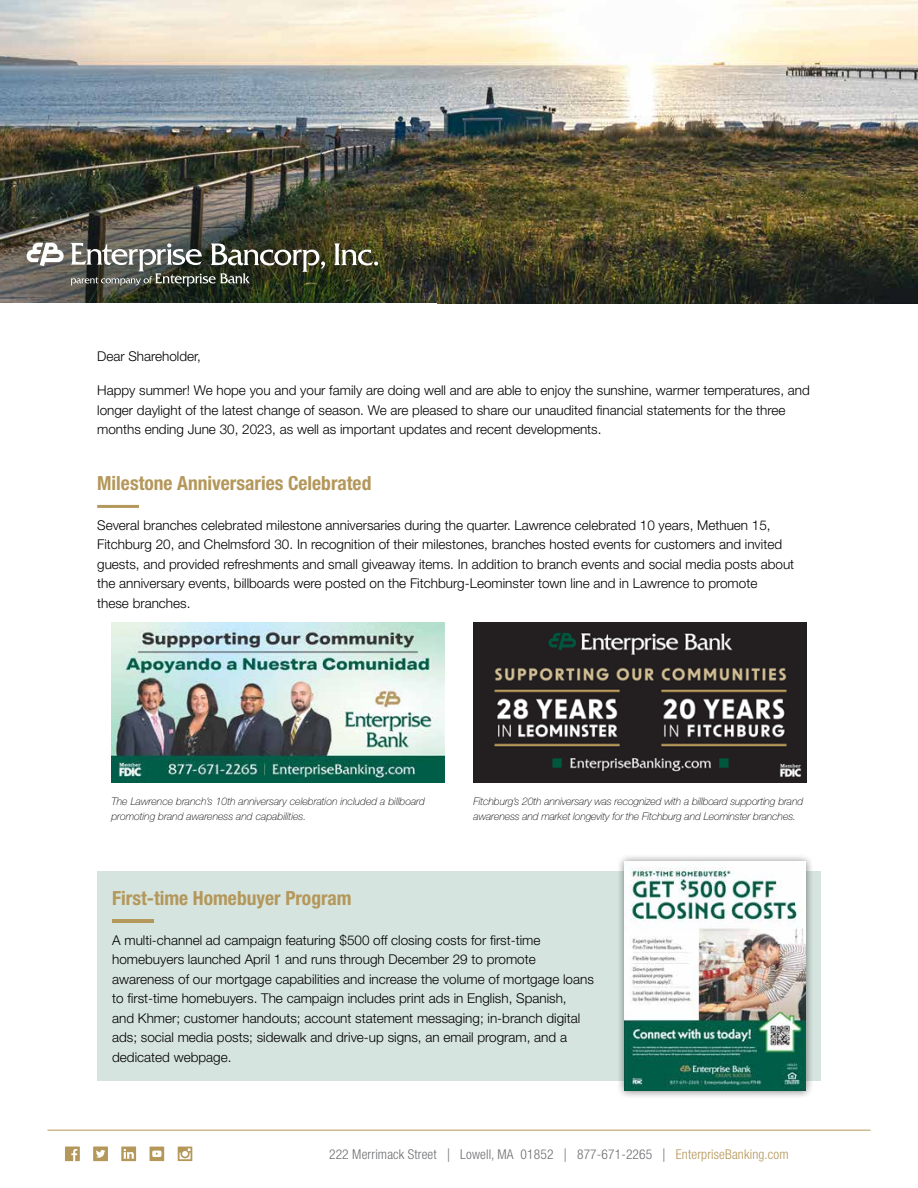
<style>
.page{position:relative;width:918px;height:1188px;background:#fff}
.page>*{position:absolute;margin:0;border:0;box-sizing:border-box;transform-origin:0 0}
.t1{font:700 condensed 19.5px "Helvetica Neue LT Std";color:#b4975a}
.t2{font:300 13.5px/19.5px "Helvetica Neue LT Std";color:#000}
.t3{font:300 condensed 13.5px "Helvetica Neue LT Std";letter-spacing:.01em;color:#6d6e71}
.t4{font:italic 100 10.5px/15px "Helvetica Neue LT Std";letter-spacing:-.01em;color:#000}
.s1{font-stretch:normal}
.s2{color:#b4975a}
</style>
<div class="page">
<img style="left:0;top:0;width:918px;height:303px">
<hr style="left:48px;top:1130px;width:822px;height:1px;background:#b4975a">
<img style="left:0;top:199px;width:437px;height:104px">
<svg style="left:27px;top:243px;width:37px;height:23px"></svg>
<svg style="left:334px;top:244px;width:44px;height:22px"></svg>
<svg style="left:71px;top:243px;width:254px;height:43px;background:#606358"></svg>
<svg style="left:65px;top:1147px;width:15px;height:14px"></svg>
<svg style="left:93px;top:1147px;width:15px;height:14px"></svg>
<svg style="left:121px;top:1147px;width:15px;height:14px"></svg>
<svg style="left:150px;top:1147px;width:14px;height:14px"></svg>
<svg style="left:178px;top:1147px;width:14px;height:14px"></svg>
<div style="left:97px;top:871px;width:724px;height:210px;background:#d6e4df"></div>
<hr style="left:97px;top:505px;width:42px;height:3px;background:#b4975a">
<img style="left:111px;top:623px;width:333px;height:159px">
<img style="left:474px;top:623px;width:333px;height:159px">
<hr style="left:112px;top:919px;width:42px;height:3px;background:#b4975a">
<div style="left:616px;top:853px;width:198px;height:246px;background:#000;opacity:.5"></div>
<img style="left:625px;top:862px;width:181px;height:229px">
<p class="t2" style="left:97px;top:346px;width:105px">Dear Shareholder,</p>
<p class="t2" style="left:97px;top:380px;width:714px">Happy summer! We hope you and your family are doing well and are able to enjoy the sunshine, warmer temperatures, and longer daylight of the latest change of season. We are pleased to share our unaudited financial statements for the three months ending June 30, 2023, as well as important updates and recent developments.</p>
<h1 class="t1" style="left:97px;top:471px;width:276px">Milestone Anniversaries Celebrated</h1>
<p class="t2" style="left:97px;top:515px;width:699px">Several branches celebrated milestone anniversaries during the quarter. Lawrence celebrated 10 years, Methuen 15, Fitchburg 20, and Chelmsford 30. In recognition of their milestones, branches hosted events for customers and invited guests, and provided refreshments and small giveaway items. In addition to branch events and social media posts about the anniversary events, billboards were posted on the Fitchburg-Leominster town line and in Lawrence to promote<br>these branches.</p>
<p class="t4" style="left:111px;top:794px;width:315px">The Lawrence branch’s 10th anniversary celebration included a billboard promoting brand awareness and capabilities.</p>
<p class="t4" style="left:474px;top:794px;width:331px">Fitchburg’s 20th anniversary was recognized with a billboard supporting brand awareness and market longevity for the Fitchburg and Leominster branches.</p>
<h1 class="t1" style="left:112px;top:886px;width:241px">First-time Homebuyer Program</h1>
<p class="t2" style="left:112px;top:930px;width:483px">A multi-channel ad campaign featuring $500 off closing costs for first-time homebuyers launched April 1 and runs through December 29 to promote awareness of our mortgage capabilities and increase the volume of mortgage loans to first-time homebuyers. The campaign includes print ads in English, Spanish,<br>and Khmer; customer handouts; account statement messaging; in-branch digital ads; social media posts; sidewalk and drive-up signs, an email program, and a dedicated webpage.</p>
<p class="t3" style="left:329px;top:1146px;width:461px">222 Merrimack Street <span class="s1">|</span> Lowell, MA 01852 <span class="s1">|</span> 877-671-2265 <span class="s1">|</span> <span class="s2">EnterpriseBanking.com</span></p>
</div>
